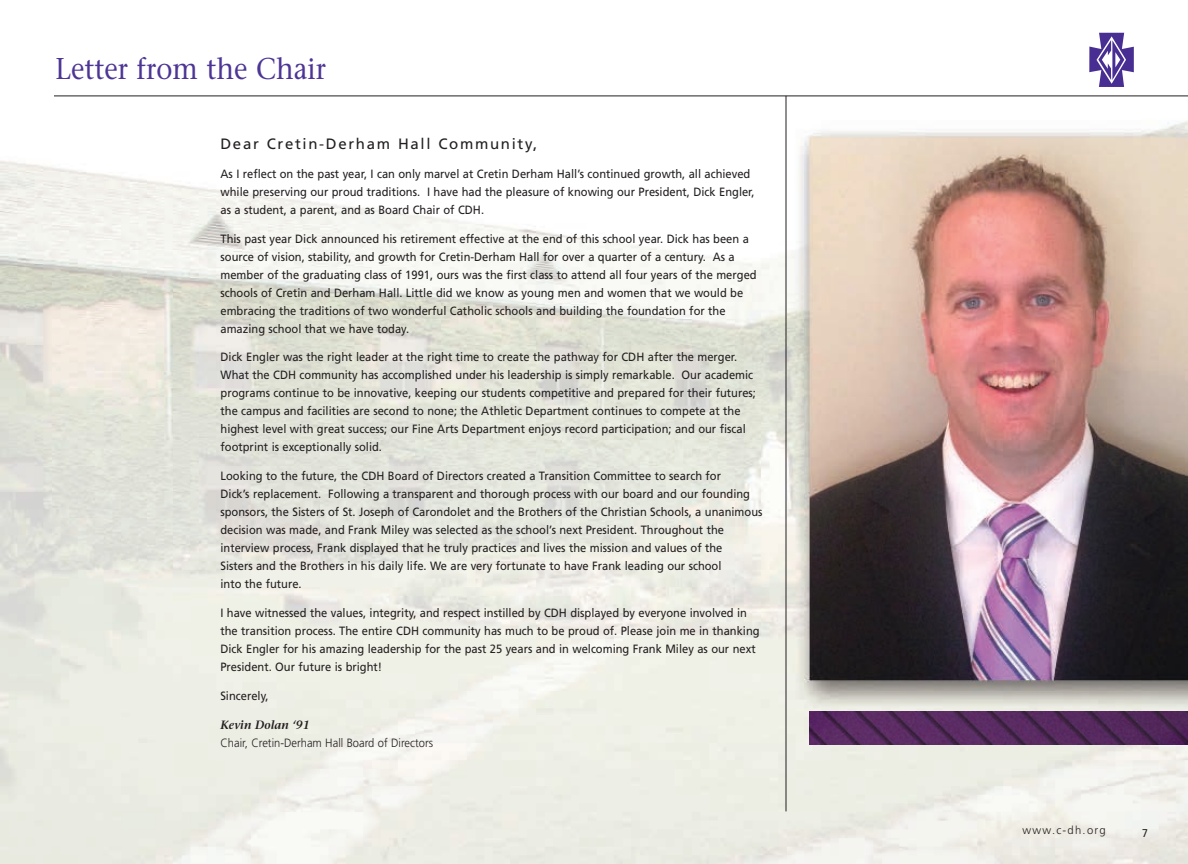
<style>
.page{position:relative;width:1188px;height:864px;background:#fff}
.page>*{position:absolute;margin:0;border:0;box-sizing:border-box;transform-origin:0 0}
.t1{font:30px "Stone Serif";color:#4d3595;scale:.9 1}
.t2{font:15px "Frutiger";letter-spacing:.11em;color:#231f20}
.t3{font:12px/18px "Frutiger";color:#231f20;scale:.93 1}
.t4{font:300 12px "Frutiger";color:#231f20;scale:.93 1}
.t5{font:italic 600 12px "Stone Serif";color:#231f20;scale:.95 1}
.t6{font:300 11.25px "Frutiger";letter-spacing:.11em;color:#231f20}
.t7{font:11.25px "Frutiger";color:#231f20;scale:.93 1}
</style>
<div class="page">
<img style="left:1px;top:32px;width:1187px;height:832px">
<div style="left:54px;top:55px;width:461px;height:80px;background:#fff"></div>
<hr style="left:54px;top:96px;width:1134px;height:1px;background:#231f20">
<svg style="left:1089px;top:33px;width:45px;height:54px"></svg>
<hr style="left:786px;top:96px;width:1px;height:715px;background:#231f20">
<img style="left:810px;top:711px;width:378px;height:33px">
<h1 class="t1" style="left:56px;top:57px;width:302px">Letter from the Chair</h1>
<p class="t2" style="left:220px;top:138px;width:318px">Dear Cretin-Derham Hall Community,</p>
<p class="t3" style="left:221px;top:166px;width:576px">As I reflect on the past year, I can only marvel at Cretin Derham Hall’s continued growth, all achieved while preserving our proud traditions. I have had the pleasure of knowing our President, Dick Engler, as a student, a parent, and as Board Chair of CDH.</p>
<p class="t3" style="left:221px;top:230px;width:578px">This past year Dick announced his retirement effective at the end of this school year. Dick has been a source of vision, stability, and growth for Cretin-Derham Hall for over a quarter of a century. As a member of the graduating class of 1991, ours was the first class to attend all four years of the merged schools of Cretin and Derham Hall. Little did we know as young men and women that we would be embracing the traditions of two wonderful Catholic schools and building the foundation for the amazing school that we have today.</p>
<p class="t3" style="left:221px;top:349px;width:577px">Dick Engler was the right leader at the right time to create the pathway for CDH after the merger.<br>What the CDH community has accomplished under his leadership is simply remarkable. Our academic programs continue to be innovative, keeping our students competitive and prepared for their futures; the campus and facilities are second to none; the Athletic Department continues to compete at the highest level with great success; our Fine Arts Department enjoys record participation; and our fiscal footprint is exceptionally solid.</p>
<p class="t3" style="left:220px;top:468px;width:584px">Looking to the future, the CDH Board of Directors created a Transition Committee to search for<br>Dick’s replacement. Following a transparent and thorough process with our board and our founding sponsors, the Sisters of St. Joseph of Carondolet and the Brothers of the Christian Schools, a unanimous decision was made, and Frank Miley was selected as the school’s next President. Throughout the interview process, Frank displayed that he truly practices and lives the mission and values of the<br>Sisters and the Brothers in his daily life. We are very fortunate to have Frank leading our school<br>into the future.</p>
<p class="t3" style="left:220px;top:605px;width:581px">I have witnessed the values, integrity, and respect instilled by CDH displayed by everyone involved in the transition process. The entire CDH community has much to be proud of. Please join me in thanking Dick Engler for his amazing leadership for the past 25 years and in welcoming Frank Miley as our next President. Our future is bright!</p>
<p class="t3" style="left:220px;top:688px;width:53px">Sincerely,</p>
<p class="t5" style="left:221px;top:720px;width:95px">Kevin Dolan ‘91</p>
<p class="t4" style="left:221px;top:738px;width:230px">Chair, Cretin-Derham Hall Board of Directors</p>
<p class="t6" style="left:1023px;top:825px;width:85px">www.c-dh.org</p>
<p class="t7" style="left:1142px;top:828px;width:8px">7</p>
<p class="t7" style="left:1142px;top:829px;width:8px">5</p>
</div>
